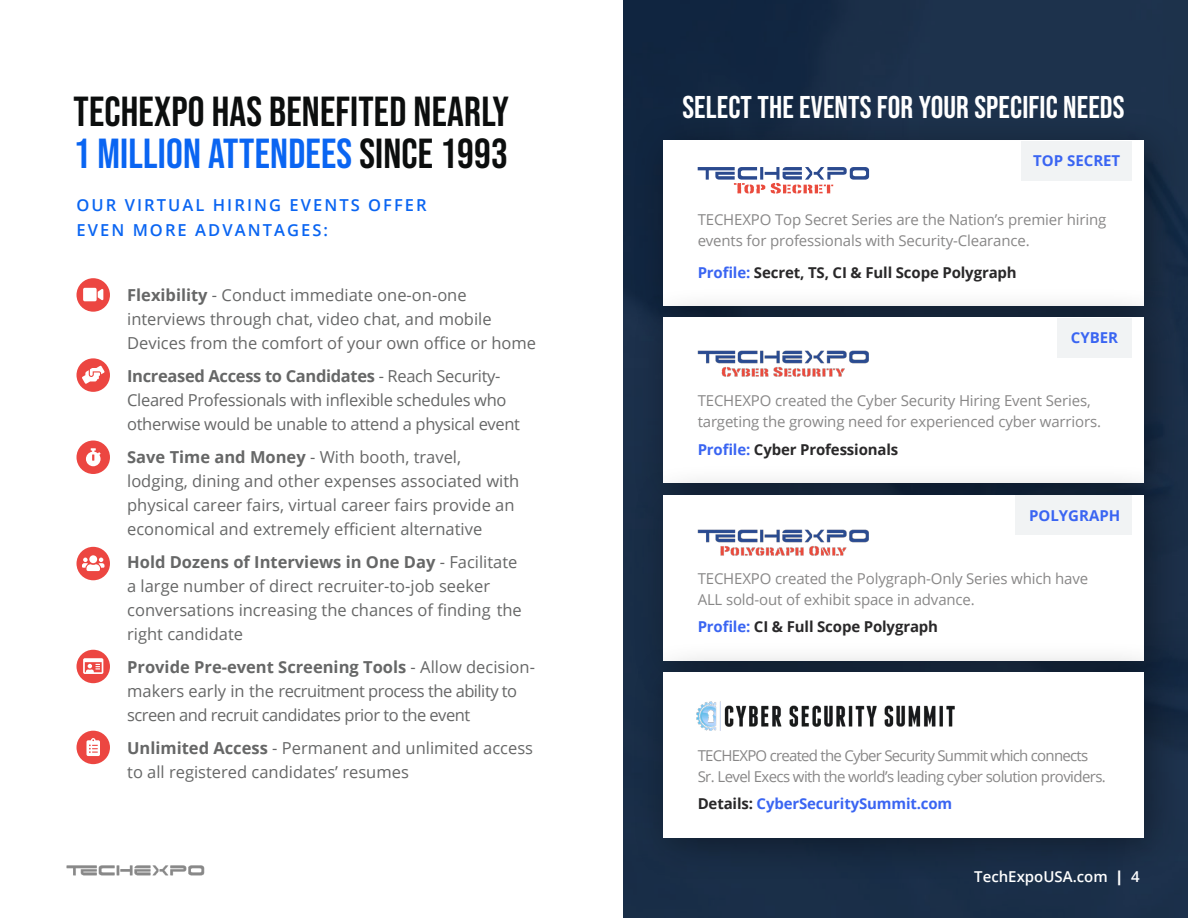
<style>
.page{position:relative;width:1188px;height:918px;background:#fff}
.page>*{position:absolute;margin:0;border:0;box-sizing:border-box;transform-origin:0 0}
.t1{font:42px/42px "Bebas Neue";letter-spacing:.005em;color:#0c0e0e}
.t2{font:31.5px "Bebas Neue";letter-spacing:.005em;color:#fff}
.t3{font:16.5px/24px "Open Sans";color:#666767}
.t4{font:16.5px/24px "Open Sans";letter-spacing:-.02em;color:#666767}
.t5{font:16.5px/24px "Open Sans";letter-spacing:-.03em;color:#666767}
.t6{font:600 16.5px/25.5px "Open Sans";letter-spacing:.125em;color:#0a65f2}
.t7{font:15px/21px "Open Sans";letter-spacing:-.01em;color:#888787}
.t8{font:15px/21px "Open Sans";letter-spacing:-.04em;color:#888787}
.t9{font:700 15px "Open Sans";letter-spacing:-.01em;color:#292829}
.t10{font:700 15px "Open Sans";letter-spacing:-.01em;color:#3a65f2}
.t11{font:600 15px "Open Sans";color:#fff}
.s1{color:#0a65f2}
.s2{font-weight:700}
.s3{color:#3a65f2}
.s4{color:#292829}
.s5{font-weight:800}
</style>
<div class="page">
<img style="left:623px;top:0;width:565px;height:918px">
<div style="left:632px;top:110px;width:556px;height:241px;background:#182b43"></div>
<div style="left:663px;top:141px;width:481px;height:165px;background:#fff"></div>
<div style="left:632px;top:287px;width:556px;height:241px;background:#000;opacity:.39"></div>
<div style="left:663px;top:318px;width:481px;height:165px;background:#fff"></div>
<div style="left:632px;top:464px;width:556px;height:241px;background:#000;opacity:.39"></div>
<div style="left:663px;top:495px;width:481px;height:165px;background:#fff"></div>
<div style="left:632px;top:641px;width:556px;height:241px;background:#000;opacity:.39"></div>
<div style="left:663px;top:672px;width:481px;height:165px;background:#fff"></div>
<img style="left:66px;top:865px;width:139px;height:11px">
<div style="left:77px;top:650px;width:33px;height:33px;background:#ec4641;border-radius:50%"></div>
<svg style="left:83px;top:658px;width:20px;height:16px"></svg>
<div style="left:77px;top:731px;width:33px;height:33px;background:#ec4641;border-radius:50%"></div>
<svg style="left:86px;top:738px;width:14px;height:18px"></svg>
<div style="left:77px;top:358px;width:33px;height:34px;background:#ec4641;border-radius:50%"></div>
<svg style="left:82px;top:366px;width:23px;height:18px"></svg>
<div style="left:77px;top:278px;width:33px;height:34px;background:#ec4641;border-radius:50%"></div>
<svg style="left:83px;top:288px;width:20px;height:13px"></svg>
<div style="left:77px;top:547px;width:33px;height:33px;background:#ec4641;border-radius:50%"></div>
<svg style="left:82px;top:555px;width:22px;height:16px"></svg>
<div style="left:77px;top:441px;width:33px;height:33px;background:#ec4641;border-radius:50%"></div>
<svg style="left:86px;top:448px;width:15px;height:18px"></svg>
<svg style="left:698px;top:167px;width:171px;height:27px"></svg>
<div style="left:1022px;top:141px;width:110px;height:39px;background:#f1f3f4"></div>
<div style="left:1057px;top:318px;width:75px;height:39px;background:#f1f3f4"></div>
<div style="left:1015px;top:495px;width:117px;height:40px;background:#f1f3f4"></div>
<img style="left:698px;top:351px;width:171px;height:26px">
<img style="left:698px;top:530px;width:171px;height:26px">
<img style="left:696px;top:701px;width:259px;height:30px">
<h1 class="t1" style="left:74px;top:90px;width:437px">TECHEXPO HAS BENEFITED NEARLY<br><span class="s1">1 MILLION ATTENDEES</span> SINCE 1993</h1>
<p class="t6" style="left:76px;top:192px;width:352px">OUR VIRTUAL HIRING EVENTS OFFER<br>EVEN MORE ADVANTAGES:</p>
<p class="t3" style="left:127px;top:283px;width:410px"><span class="s2">Flexibility</span> - Conduct immediate one-on-one interviews through chat, video chat, and mobile<br>Devices from the comfort of your own office or home</p>
<p class="t4" style="left:127px;top:364px;width:394px"><span class="s2">Increased Access to Candidates</span> - Reach Security-<br>Cleared Professionals with inflexible schedules who otherwise would be unable to attend a physical event</p>
<p class="t3" style="left:127px;top:445px;width:394px"><span class="s2">Save Time and Money</span> - With booth, travel, lodging, dining and other expenses associated with physical career fairs, virtual career fairs provide an economical and extremely efficient alternative</p>
<p class="t3" style="left:127px;top:550px;width:396px"><span class="s2">Hold Dozens of Interviews in One Day</span> - Facilitate a large number of direct recruiter-to-job seeker conversations increasing the chances of finding the right candidate</p>
<p class="t5" style="left:127px;top:655px;width:409px"><span class="s2">Provide Pre-event Screening Tools</span> - Allow decision&shy;makers early in the recruitment process the ability to screen and recruit candidates prior to the event</p>
<p class="t3" style="left:127px;top:736px;width:407px"><span class="s2">Unlimited Access</span> - Permanent and unlimited access to all registered candidates’ resumes</p>
<h2 class="t2" style="left:682px;top:89px;width:444px">SELECT THE EVENTS FOR YOUR SPECIFIC NEEDS</h2>
<p class="t10" style="left:1033px;top:150px;width:89px">TOP SECRET</p>
<p class="t7" style="left:698px;top:209px;width:410px">TECHEXPO Top Secret Series are the Nation’s premier hiring events for professionals with Security-Clearance.</p>
<p class="t9" style="left:698px;top:262px;width:321px"><span class="s3">Profile:</span> Secret, TS, CI &amp; Full Scope Polygraph</p>
<p class="t10" style="left:1071px;top:327px;width:49px">CYBER</p>
<p class="t7" style="left:698px;top:389px;width:405px">TECHEXPO created the Cyber Security Hiring Event Series, targeting the growing need for experienced cyber warriors.</p>
<p class="t9" style="left:698px;top:439px;width:202px"><span class="s3">Profile:</span> Cyber Professionals</p>
<p class="t10" style="left:1029px;top:505px;width:93px">POLYGRAPH</p>
<p class="t7" style="left:698px;top:568px;width:392px">TECHEXPO created the Polygraph-Only Series which have<br>ALL sold-out of exhibit space in advance.</p>
<p class="t9" style="left:698px;top:616px;width:242px"><span class="s3">Profile:</span> CI &amp; Full Scope Polygraph</p>
<p class="t8" style="left:698px;top:744px;width:410px">TECHEXPO created the Cyber Security Summit which connects<br>Sr. Level Execs with the world’s leading cyber solution providers.</p>
<p class="t10" style="left:698px;top:793px;width:256px"><span class="s4">Details:</span> CyberSecuritySummit.com</p>
<p class="t11" style="left:974px;top:867px;width:167px">TechExpoUSA.com <span class="s5">|</span> 4</p>
</div>
